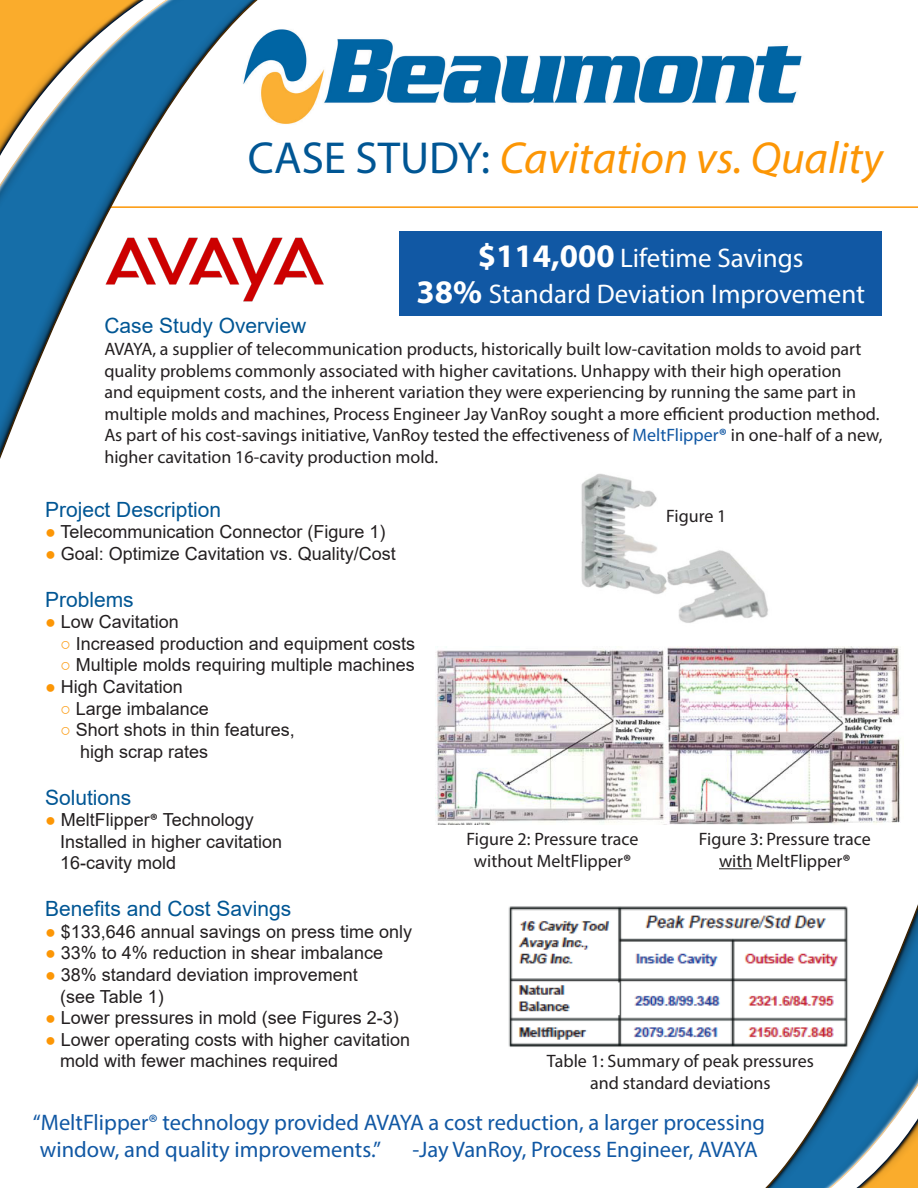
<style>
.page{position:relative;width:918px;height:1188px;background:#fff}
.page>*{position:absolute;margin:0;border:0;box-sizing:border-box;transform-origin:0 0}
.t1{font:italic 45px "Myriad Pro";color:#fc9605}
.t2{font:27px "Myriad Pro";color:#fff}
.t3{font:22.5px "Myriad Pro";color:#1158a4}
.t4{font:21px "Arial";color:#005694}
.t5{font:18px/21.6px "Myriad Pro";color:#231f20}
.t6{font:18px "Arial";color:#231f20}
.s1{font-style:normal;color:#005694}
.s2{font-weight:700;font-size:33px}
.s3{color:#1158a4}
.s4{font-weight:700;color:#1158a4}
.s5{color:#fc9605}
.s6{font-family:"Myriad Pro";font-weight:700}
.s7{font-weight:700}
</style>
<div class="page">
<img style="left:435px;top:647px;width:465px;height:177px">
<img style="left:508px;top:906px;width:198px;height:141px">
<img style="left:581px;top:473px;width:187px;height:150px">
<hr style="left:47px;top:206px;width:871px;height:2px;background:#fc9605">
<div style="left:0;top:0;width:325px;height:545px;background:#231f20;opacity:.75"></div>
<div style="left:706px;top:829px;width:212px;height:359px;background:#231f20;opacity:.75"></div>
<img style="left:239px;top:27px;width:563px;height:102px">
<img style="left:104px;top:237px;width:221px;height:64px">
<div style="left:400px;top:232px;width:482px;height:84px;background:#1158a4"></div>
<hr style="left:719px;top:868px;width:33px;height:1px;background:#231f20">
<p class="t1" style="left:248px;top:130px;width:637px"><span class="s1">CASE STUDY:</span> Cavitation vs. Quality</p>
<p class="t2" style="left:478px;top:241px;width:327px"><span class="s2">$114,000</span> Lifetime Savings</p>
<p class="t2" style="left:416px;top:277px;width:450px"><span class="s2">38%</span> Standard Deviation Improvement</p>
<p class="t4" style="left:104px;top:312px;width:203px">Case Study Overview</p>
<p class="t5" style="left:104px;top:338px;width:759px">AVAYA, a supplier of telecommunication products, historically built low-cavitation molds to avoid part</p>
<p class="t5" style="left:104px;top:359px;width:739px">quality problems commonly associated with higher cavitations. Unhappy with their high operation</p>
<p class="t5" style="left:104px;top:381px;width:780px">and equipment costs, and the inherent variation they were experiencing by running the same part in multiple molds and machines, Process Engineer Jay VanRoy sought a more efficient production method.<br>As part of his cost-savings initiative, VanRoy tested the effectiveness of <span class="s3">MeltFlipper</span><span class="s4">®</span> in one-half of a new, higher cavitation 16-cavity production mold.</p>
<p class="t4" style="left:45px;top:495px;width:178px">Project Description</p>
<p class="t6" style="left:45px;top:519px;width:342px"><span class="s5">●</span> Telecommunication Connector (Figure 1)</p>
<p class="t6" style="left:45px;top:541px;width:352px"><span class="s5">●</span> Goal: Optimize Cavitation vs. Quality/Cost</p>
<p class="t4" style="left:45px;top:585px;width:90px">Problems</p>
<p class="t6" style="left:45px;top:609px;width:135px"><span class="s5">●</span> Low Cavitation</p>
<p class="t6" style="left:60px;top:631px;width:357px"><span class="s5">○</span> Increased production and equipment costs</p>
<p class="t6" style="left:60px;top:653px;width:356px"><span class="s5">○</span> Multiple molds requiring multiple machines</p>
<p class="t6" style="left:45px;top:674px;width:139px"><span class="s5">●</span> High Cavitation</p>
<p class="t6" style="left:60px;top:696px;width:150px"><span class="s5">○</span> Large imbalance</p>
<p class="t6" style="left:60px;top:717px;width:236px"><span class="s5">○</span> Short shots in thin features,</p>
<p class="t6" style="left:80px;top:739px;width:130px">high scrap rates</p>
<p class="t4" style="left:45px;top:783px;width:88px">Solutions</p>
<p class="t6" style="left:45px;top:807px;width:210px"><span class="s5">●</span> MeltFlipper<span class="s6">®</span> Technology</p>
<p class="t6" style="left:60px;top:829px;width:224px">Installed in higher cavitation</p>
<p class="t6" style="left:60px;top:851px;width:118px">16-cavity mold</p>
<p class="t4" style="left:45px;top:894px;width:248px">Benefits and Cost Savings</p>
<p class="t6" style="left:45px;top:919px;width:369px"><span class="s5">●</span> $133,646 annual savings on press time only</p>
<p class="t6" style="left:45px;top:941px;width:340px"><span class="s5">●</span> 33% to 4% reduction in shear imbalance</p>
<p class="t6" style="left:45px;top:962px;width:315px"><span class="s5">●</span> 38% standard deviation improvement</p>
<p class="t6" style="left:60px;top:984px;width:105px">(see Table 1)</p>
<p class="t6" style="left:45px;top:1005px;width:355px"><span class="s5">●</span> Lower pressures in mold (see Figures 2-3)</p>
<p class="t6" style="left:45px;top:1027px;width:367px"><span class="s5">●</span> Lower operating costs with higher cavitation</p>
<p class="t6" style="left:60px;top:1049px;width:280px">mold with fewer machines required</p>
<p class="t5" style="left:666px;top:505px;width:62px">Figure 1</p>
<p class="t5" style="left:467px;top:828px;width:173px">Figure 2: Pressure trace</p>
<p class="t5" style="left:474px;top:850px;width:159px">without MeltFlipper<span class="s7">®</span></p>
<p class="t5" style="left:699px;top:828px;width:173px">Figure 3: Pressure trace</p>
<p class="t5" style="left:719px;top:850px;width:133px">with MeltFlipper<span class="s7">®</span></p>
<p class="t5" style="left:547px;top:1050px;width:268px">Table 1: Summary of peak pressures</p>
<p class="t5" style="left:590px;top:1072px;width:182px">and standard deviations</p>
<p class="t3" style="left:33px;top:1108px;width:734px">“MeltFlipper® technology provided AVAYA a cost reduction, a larger processing</p>
<p class="t3" style="left:40px;top:1135px;width:343px">window, and quality improvements.”</p>
<p class="t3" style="left:413px;top:1135px;width:347px">-Jay VanRoy, Process Engineer, AVAYA</p>
</div>
